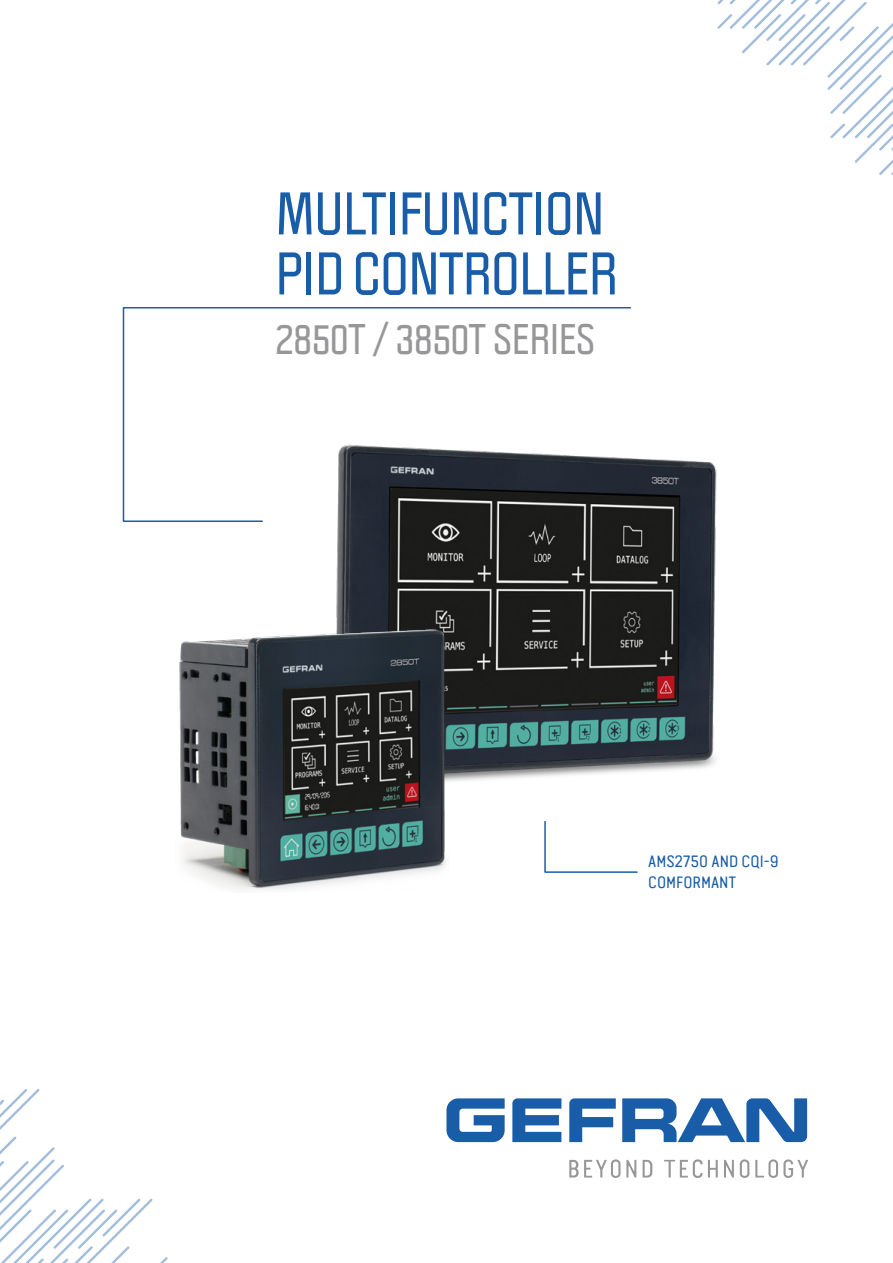
<style>
.page{position:relative;width:893px;height:1263px;background:#fff}
.page>*{position:absolute;margin:0;border:0;box-sizing:border-box;transform-origin:0 0}
.t1{font:700 52.5px/60px "Politica";letter-spacing:-.01em;color:#195da9}
.t2{font:700 37.5px "Politica";letter-spacing:-.015em;color:#979799}
.t3{font:16.5px/21px "Van Condensed Pro";color:#195da9}
</style>
<div class="page">
<svg style="left:717px;top:0;width:176px;height:175px"></svg>
<svg style="left:0;top:1089px;width:168px;height:174px"></svg>
<svg style="left:512px;top:1098px;width:49px;height:44px"></svg>
<svg style="left:569px;top:1098px;width:47px;height:44px"></svg>
<svg style="left:446px;top:1098px;width:59px;height:44px"></svg>
<svg style="left:622px;top:1098px;width:185px;height:44px"></svg>
<svg style="left:569px;top:1159px;width:239px;height:19px"></svg>
<svg style="left:122px;top:307px;width:509px;height:215px"></svg>
<img style="left:305px;top:441px;width:412px;height:338px">
<img style="left:179px;top:623px;width:312px;height:267px">
<svg style="left:544px;top:820px;width:94px;height:53px"></svg>
<p class="t1" style="left:275px;top:181px;width:344px">MULTIFUNCTION<br>PID CONTROLLER</p>
<p class="t2" style="left:275px;top:312px;width:322px">2850T / 3850T SERIES</p>
<p class="t3" style="left:648px;top:850px;width:132px">AMS2750 AND CQI-9<br>COMFORMANT</p>
</div>
